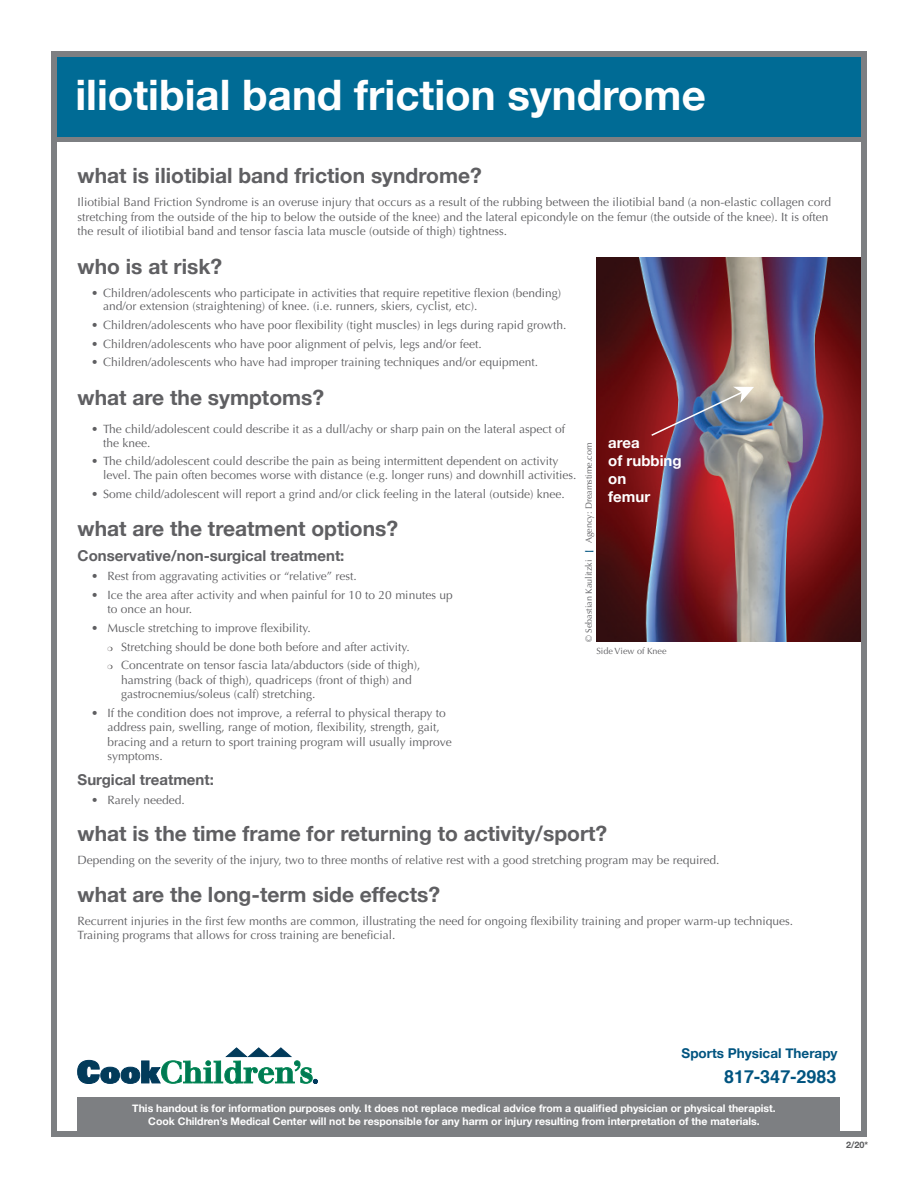
<style>
.page{position:relative;width:918px;height:1188px;background:#fff}
.page>*{position:absolute;margin:0;border:0;box-sizing:border-box;transform-origin:0 0}
.t1{font:700 42px "Helvetica Neue";color:#fff}
.t2{font:700 21px "Helvetica Neue";color:#5f5f62}
.t3{font:700 18px "Helvetica";color:#005480}
.t4{font:700 15px "Helvetica Neue";color:#5f5f62}
.t5{font:700 15px/18px "Helvetica Neue";color:#fff}
.t6{font:700 13.5px "Helvetica Neue";color:#005480}
.t7{font:12px/14.4px "Optima LT Std";color:#5f5f62}
.t8{font:700 10.5px/12.6px "Helvetica Neue";color:#fff;text-align:center}
.t9{font:9px "Optima LT Std";color:#5f5f62}
.t10{font:700 9px "Helvetica Neue LT Std";color:#58595b}
.s1{color:#231f20}
.s2{font-size:12px;color:#005480}
</style>
<div class="page">
<img style="left:597px;top:258px;width:263px;height:384px">
<svg style="left:58px;top:136px;width:802px;height:6px;background:#687b85"></svg>
<div style="left:54px;top:54px;width:810px;height:82px;background:#006b95"></div>
<div style="left:51px;top:51px;width:816px;height:1086px;border:6px solid #7d7f82"></div>
<img style="left:650px;top:386px;width:104px;height:51px">
<div style="left:78px;top:1098px;width:762px;height:36px;background:#7d7f82"></div>
<svg style="left:78px;top:1048px;width:239px;height:36px"></svg>
<h1 class="t1" style="left:75px;top:62px;width:632px">iliotibial band friction syndrome</h1>
<h2 class="t2" style="left:78px;top:159px;width:406px">what is iliotibial band friction syndrome?</h2>
<p class="t7" style="left:78px;top:195px;width:755px">Iliotibial Band Friction Syndrome is an overuse injury that occurs as a result of the rubbing between the iliotibial band (a non-elastic collagen cord stretching from the outside of the hip to below the outside of the knee) and the lateral epicondyle on the femur (the outside of the knee). It is often the result of iliotibial band and tensor fascia lata muscle (outside of thigh) tightness.</p>
<h2 class="t2" style="left:78px;top:250px;width:146px">who is at risk?</h2>
<p class="t7" style="left:103px;top:286px;width:460px;line-height:13.5px;text-indent:-12px">• Children/adolescents who participate in activities that require repetitive flexion (bending) and/or extension (straightening) of knee. (i.e. runners, skiers, cyclist, etc).</p>
<p class="t7" style="left:91px;top:318px;width:477px">• Children/adolescents who have poor flexibility (tight muscles) in legs during rapid growth.</p>
<p class="t7" style="left:91px;top:337px;width:392px">• Children/adolescents who have poor alignment of pelvis, legs and/or feet.</p>
<p class="t7" style="left:91px;top:355px;width:449px">• Children/adolescents who have had improper training techniques and/or equipment.</p>
<h2 class="t2" style="left:78px;top:381px;width:248px">what are the symptoms?</h2>
<p class="t7" style="left:103px;top:422px;width:464px;line-height:13.5px;text-indent:-12px">• The child/adolescent could describe it as a dull/achy or sharp pain on the lateral aspect of the knee.</p>
<p class="t7" style="left:103px;top:455px;width:475px;line-height:13.5px;text-indent:-12px">• The child/adolescent could describe the pain as being intermittent dependent on activity level. The pain often becomes worse with distance (e.g. longer runs) and downhill activities.</p>
<p class="t7" style="left:91px;top:486px;width:475px">• Some child/adolescent will report a grind and/or click feeling in the lateral (outside) knee.</p>
<h2 class="t2" style="left:78px;top:512px;width:322px">what are the treatment options?</h2>
<p class="t4" style="left:78px;top:544px;width:268px">Conservative/non-surgical treatment:</p>
<p class="t7" style="left:91px;top:569px;width:267px">• Rest from aggravating activities or “relative” rest.</p>
<p class="t7" style="left:108px;top:588px;width:347px;text-indent:-16px">• Ice the area after activity and when painful for 10 to 20 minutes up to once an hour.</p>
<p class="t7" style="left:108px;top:619px;width:314px;line-height:18.8px;text-indent:-16px">• Muscle stretching to improve flexibility.<br><span class="s1">❍</span> Stretching should be done both before and after activity.<br><span class="s1">❍</span> Concentrate on tensor fascia lata/abductors (side of thigh),</p>
<p class="t7" style="left:121px;top:673px;width:292px">hamstring (back of thigh), quadriceps (front of thigh) and gastrocnemius/soleus (calf) stretching.</p>
<p class="t7" style="left:108px;top:706px;width:346px;text-indent:-17px">• If the condition does not improve, a referral to physical therapy to address pain, swelling, range of motion, flexibility, strength, gait, bracing and a return to sport training program will usually improve symptoms.</p>
<p class="t4" style="left:78px;top:768px;width:138px">Surgical treatment:</p>
<p class="t7" style="left:91px;top:793px;width:95px">• Rarely needed.</p>
<h2 class="t2" style="left:78px;top:817px;width:531px">what is the time frame for returning to activity/sport?</h2>
<p class="t7" style="left:78px;top:853px;width:643px">Depending on the severity of the injury, two to three months of relative rest with a good stretching program may be required.</p>
<h2 class="t2" style="left:78px;top:878px;width:364px">what are the long-term side effects?</h2>
<p class="t7" style="left:78px;top:914px;width:717px">Recurrent injuries in the first few months are common, illustrating the need for ongoing flexibility training and proper warm-up techniques.<br>Training programs that allows for cross training are beneficial.</p>
<p class="t9" style="left:583px;top:642px;width:201px;rotate:-90deg">© Sebastian Kaulitzki <span class="s2">I</span> Agency: Dreamstime.com</p>
<p class="t5" style="left:608px;top:434px;width:75px">area<br>of rubbing on<br>femur</p>
<p class="t9" style="left:596px;top:645px;width:72px">Side View of Knee</p>
<p class="t6" style="left:682px;top:1043px;width:158px">Sports Physical Therapy</p>
<h3 class="t3" style="left:724px;top:1062px;width:114px">817-347-2983</h3>
<p class="t8" style="left:132px;top:1103px;width:645px">This handout is for information purposes only. It does not replace medical advice from a qualified physician or physical therapist.<br>Cook Children’s Medical Center will not be responsible for any harm or injury resulting from interpretation of the materials.</p>
<p class="t10" style="left:846px;top:1139px;width:24px">2/20*</p>
</div>
